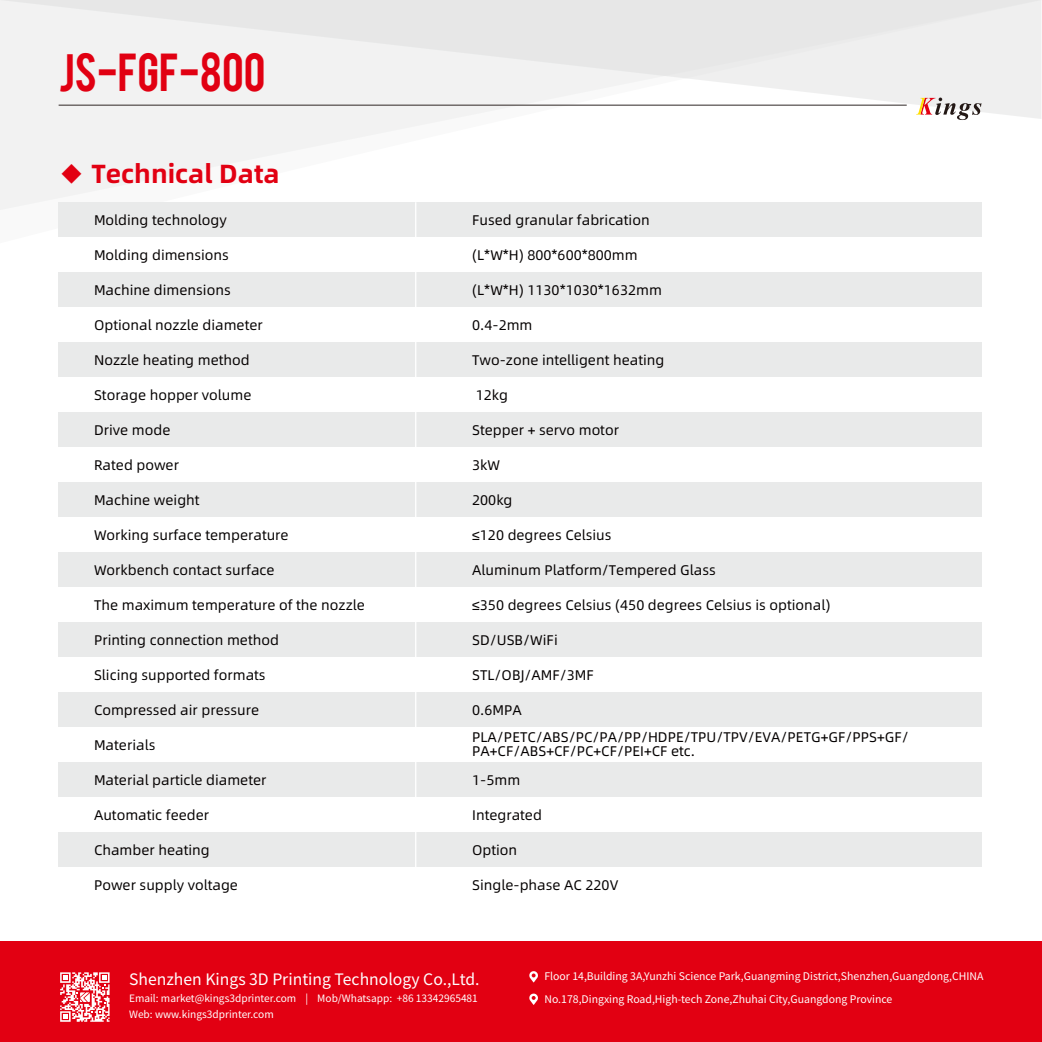
<style>
.page{position:relative;width:1042px;height:1042px;background:#fff}
.page>*{position:absolute;margin:0;border:0;box-sizing:border-box;transform-origin:0 0}
.t1{font:42px "Bebas";color:#e10012}
.t2{font:26.25px "Alibaba Pu Hui Ti B";color:#e20012}
.t3{font:15.75px "Source Han Sans CN";color:#fff}
.t4{font:14px/14px "Alibaba Pu Hui Ti R";color:#040000}
.t5{font:10.5px "Source Han Sans CN";color:#fff}
.t6{font:10.15px "Source Han Sans CN";color:#fff}
</style>
<div class="page">
<svg style="left:0;top:0;width:1041px;height:210px;fill:#f2f2f2"></svg>
<div style="left:58px;top:202px;width:924px;height:35px;background:#e9eaea"></div>
<div style="left:58px;top:272px;width:924px;height:35px;background:#e9eaea"></div>
<div style="left:58px;top:342px;width:924px;height:35px;background:#e9eaea"></div>
<div style="left:58px;top:412px;width:924px;height:35px;background:#e9eaea"></div>
<div style="left:58px;top:482px;width:924px;height:35px;background:#e9eaea"></div>
<div style="left:58px;top:552px;width:924px;height:35px;background:#e9eaea"></div>
<div style="left:58px;top:622px;width:924px;height:35px;background:#e9eaea"></div>
<div style="left:58px;top:692px;width:924px;height:35px;background:#e9eaea"></div>
<div style="left:58px;top:762px;width:924px;height:35px;background:#e9eaea"></div>
<div style="left:58px;top:832px;width:924px;height:35px;background:#e9eaea"></div>
<svg style="left:916px;top:98px;width:65px;height:22px"></svg>
<hr style="left:59px;top:105px;width:847px;height:1px;background:#2f2725">
<div style="left:0;top:942px;width:1041px;height:100px;background:#e20012"></div>
<svg style="left:60px;top:972px;width:50px;height:50px"></svg>
<svg style="left:529px;top:993px;width:9px;height:12px"></svg>
<svg style="left:529px;top:971px;width:9px;height:11px"></svg>
<hr style="left:415px;top:202px;width:1px;height:666px;background:#fff">
<h1 class="t1" style="left:58px;top:41px;width:209px">JS-FGF-800</h1>
<h2 class="t2" style="left:58px;top:153px;width:223px">◆ Technical Data</h2>
<p class="t4" style="left:94px;top:212px;width:134px">Molding technology</p>
<p class="t4" style="left:94px;top:247px;width:136px">Molding dimensions</p>
<p class="t4" style="left:94px;top:282px;width:138px">Machine dimensions</p>
<p class="t4" style="left:94px;top:317px;width:170px">Optional nozzle diameter</p>
<p class="t4" style="left:94px;top:352px;width:157px">Nozzle heating method</p>
<p class="t4" style="left:94px;top:387px;width:159px">Storage hopper volume</p>
<p class="t4" style="left:94px;top:422px;width:78px">Drive mode</p>
<p class="t4" style="left:94px;top:457px;width:86px">Rated power</p>
<p class="t4" style="left:94px;top:492px;width:107px">Machine weight</p>
<p class="t4" style="left:94px;top:527px;width:196px">Working surface temperature</p>
<p class="t4" style="left:94px;top:562px;width:182px">Workbench contact surface</p>
<p class="t4" style="left:94px;top:597px;width:272px">The maximum temperature of the nozzle</p>
<p class="t4" style="left:94px;top:632px;width:186px">Printing connection method</p>
<p class="t4" style="left:94px;top:667px;width:173px">Slicing supported formats</p>
<p class="t4" style="left:94px;top:702px;width:167px">Compressed air pressure</p>
<p class="t4" style="left:94px;top:737px;width:63px">Materials</p>
<p class="t4" style="left:94px;top:772px;width:174px">Material particle diameter</p>
<p class="t4" style="left:94px;top:807px;width:117px">Automatic feeder</p>
<p class="t4" style="left:94px;top:842px;width:117px">Chamber heating</p>
<p class="t4" style="left:94px;top:877px;width:145px">Power supply voltage</p>
<p class="t4" style="left:472px;top:212px;width:179px">Fused granular fabrication</p>
<p class="t4" style="left:472px;top:247px;width:167px">(L*W*H) 800*600*800mm</p>
<p class="t4" style="left:472px;top:282px;width:191px">(L*W*H) 1130*1030*1632mm</p>
<p class="t4" style="left:472px;top:317px;width:62px">0.4-2mm</p>
<p class="t4" style="left:472px;top:352px;width:194px">Two-zone intelligent heating</p>
<p class="t4" style="left:476px;top:387px;width:34px">12kg</p>
<p class="t4" style="left:472px;top:422px;width:148px">Stepper + servo motor</p>
<p class="t4" style="left:472px;top:457px;width:29px">3kW</p>
<p class="t4" style="left:472px;top:492px;width:42px">200kg</p>
<p class="t4" style="left:472px;top:527px;width:141px">≤120 degrees Celsius</p>
<p class="t4" style="left:472px;top:562px;width:245px">Aluminum Platform/Tempered Glass</p>
<p class="t4" style="left:472px;top:597px;width:360px">≤350 degrees Celsius (450 degrees Celsius is optional)</p>
<p class="t4" style="left:472px;top:632px;width:87px">SD/USB/WiFi</p>
<p class="t4" style="left:472px;top:667px;width:123px">STL/OBJ/AMF/3MF</p>
<p class="t4" style="left:472px;top:702px;width:51px">0.6MPA</p>
<p class="t4" style="left:472px;top:730px;width:438px">PLA/PETC/ABS/PC/PA/PP/HDPE/TPU/TPV/EVA/PETG+GF/PPS+GF/<br>PA+CF/ABS+CF/PC+CF/PEI+CF etc.</p>
<p class="t4" style="left:472px;top:772px;width:50px">1-5mm</p>
<p class="t4" style="left:472px;top:807px;width:71px">Integrated</p>
<p class="t4" style="left:472px;top:842px;width:47px">Option</p>
<p class="t4" style="left:472px;top:877px;width:148px">Single-phase AC 220V</p>
<p class="t3" style="left:129px;top:970px;width:352px">Shenzhen Kings 3D Printing Technology Co.,Ltd.</p>
<p class="t6" style="left:129px;top:1008px;width:146px">Web: www.kings3dprinter.com</p>
<p class="t6" style="left:129px;top:992px;width:350px">Email: market@kings3dprinter.com | Mob/Whatsapp: +86 13342965481</p>
<p class="t5" style="left:544px;top:970px;width:440px">Floor 14,Building 3A,Yunzhi Science Park,Guangming District,Shenzhen,Guangdong,CHINA</p>
<p class="t5" style="left:544px;top:993px;width:349px">No.178,Dingxing Road,High-tech Zone,Zhuhai City,Guangdong Province</p>
</div>
